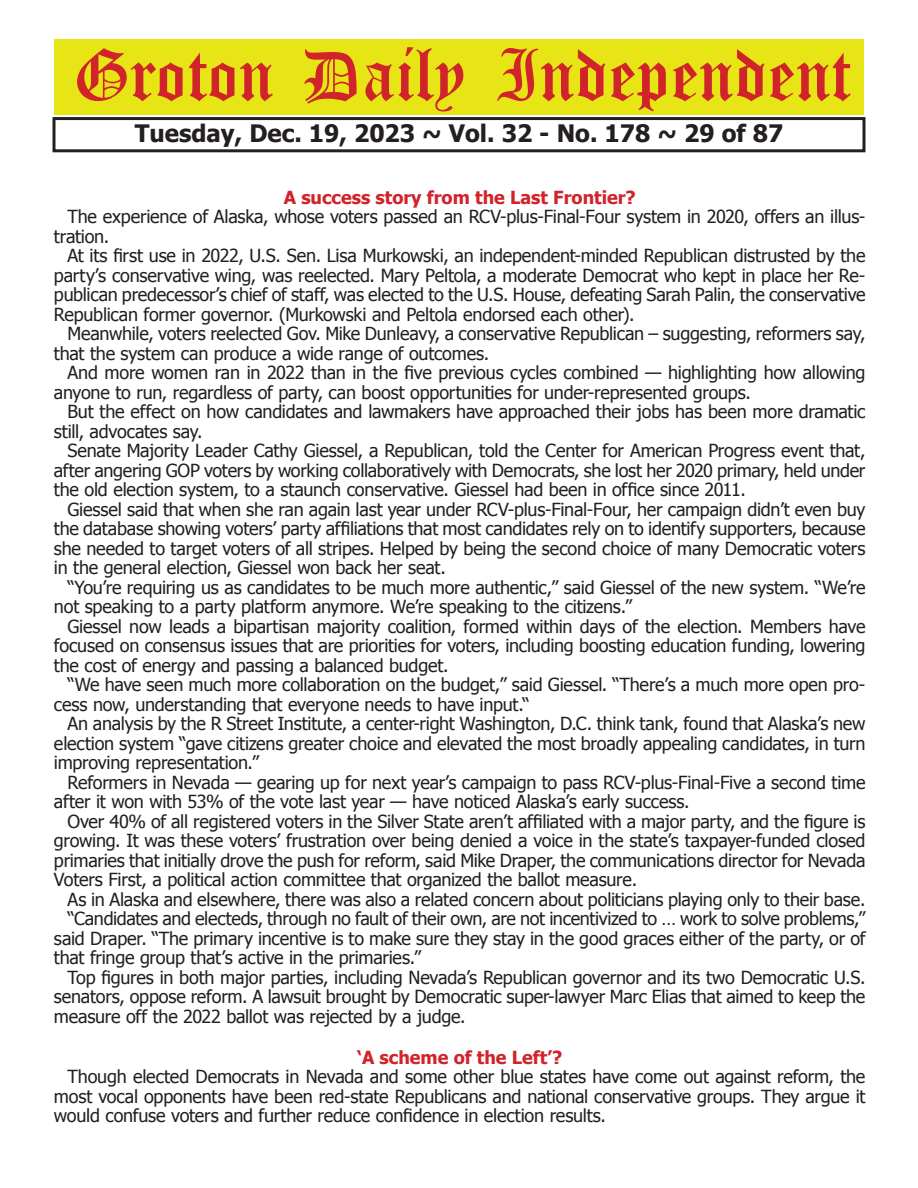
<style>
.page{position:relative;width:918px;height:1188px;background:#fff}
.page>*{position:absolute;margin:0;border:0;box-sizing:border-box;transform-origin:0 0}
.t1{font:54px "Old English Five";color:#d1232a}
.t2{font:700 24px "Tahoma";color:#231f20}
.t3{font:18px/19.5px "Tahoma";letter-spacing:-.01em;color:#231f20}
.t4{font:700 18px "Tahoma";color:#d1232a}
</style>
<div class="page">
<div style="left:52px;top:117px;width:814px;height:35px;border:3px solid #231f20"></div>
<div style="left:54px;top:40px;width:810px;height:75px;background:#e7e515"></div>
<h1 class="t1" style="left:73px;top:50px;width:779px">Groton Daily Independent</h1>
<h2 class="t2" style="left:135px;top:116px;width:650px">Tuesday, Dec. 19, 2023 ~ Vol. 32 - No. 178 ~ 29 of 87</h2>
<p class="t4" style="left:284px;top:185px;width:354px">A success story from the Last Frontier?</p>
<p class="t3" style="left:54px;top:206px;width:813px;text-indent:13px">The experience of Alaska, whose voters passed an RCV-plus-Final-Four system in 2020, offers an illus&shy;tration.</p>
<p class="t3" style="left:54px;top:245px;width:813px;text-align:justify;text-indent:14px">At its first use in 2022, U.S. Sen. Lisa Murkowski, an independent-minded Republican distrusted by the party’s conservative wing, was reelected. Mary Peltola, a moderate Democrat who kept in place her Re&shy;publican predecessor’s chief of staff, was elected to the U.S. House, defeating Sarah Palin, the conservative Republican former governor. (Murkowski and Peltola endorsed each other).</p>
<p class="t3" style="left:54px;top:323px;width:813px;text-indent:14px">Meanwhile, voters reelected Gov. Mike Dunleavy, a conservative Republican – suggesting, reformers say, that the system can produce a wide range of outcomes.</p>
<p class="t3" style="left:54px;top:362px;width:813px;text-indent:14px">And more women ran in 2022 than in the five previous cycles combined — highlighting how allowing anyone to run, regardless of party, can boost opportunities for under-represented groups.</p>
<p class="t3" style="left:54px;top:401px;width:813px;text-indent:14px">But the effect on how candidates and lawmakers have approached their jobs has been more dramatic still, advocates say.</p>
<p class="t3" style="left:54px;top:440px;width:813px;text-align:justify;text-indent:14px">Senate Majority Leader Cathy Giessel, a Republican, told the Center for American Progress event that, after angering GOP voters by working collaboratively with Democrats, she lost her 2020 primary, held under the old election system, to a staunch conservative. Giessel had been in office since 2011.</p>
<p class="t3" style="left:54px;top:499px;width:813px;text-align:justify;text-indent:14px">Giessel said that when she ran again last year under RCV-plus-Final-Four, her campaign didn’t even buy the database showing voters’ party affiliations that most candidates rely on to identify supporters, because she needed to target voters of all stripes. Helped by being the second choice of many Democratic voters in the general election, Giessel won back her seat.</p>
<p class="t3" style="left:54px;top:577px;width:813px;text-indent:14px">“You’re requiring us as candidates to be much more authentic,” said Giessel of the new system. “We’re not speaking to a party platform anymore. We’re speaking to the citizens.”</p>
<p class="t3" style="left:54px;top:616px;width:813px;text-align:justify;text-indent:14px">Giessel now leads a bipartisan majority coalition, formed within days of the election. Members have focused on consensus issues that are priorities for voters, including boosting education funding, lowering the cost of energy and passing a balanced budget.</p>
<p class="t3" style="left:54px;top:674px;width:813px;text-indent:14px">“We have seen much more collaboration on the budget,” said Giessel. “There’s a much more open pro&shy;cess now, understanding that everyone needs to have input.“</p>
<p class="t3" style="left:54px;top:713px;width:813px;text-align:justify;text-indent:14px">An analysis by the R Street Institute, a center-right Washington, D.C. think tank, found that Alaska’s new election system “gave citizens greater choice and elevated the most broadly appealing candidates, in turn improving representation.”</p>
<p class="t3" style="left:54px;top:772px;width:813px;text-indent:14px">Reformers in Nevada — gearing up for next year’s campaign to pass RCV-plus-Final-Five a second time after it won with 53% of the vote last year — have noticed Alaska’s early success.</p>
<p class="t3" style="left:54px;top:811px;width:813px;text-align:justify;text-indent:14px">Over 40% of all registered voters in the Silver State aren’t affiliated with a major party, and the figure is growing. It was these voters’ frustration over being denied a voice in the state’s taxpayer-funded closed primaries that initially drove the push for reform, said Mike Draper, the communications director for Nevada Voters First, a political action committee that organized the ballot measure.</p>
<p class="t3" style="left:67px;top:889px;width:800px">As in Alaska and elsewhere, there was also a related concern about politicians playing only to their base.</p>
<p class="t3" style="left:67px;top:908px;width:800px">“Candidates and electeds, through no fault of their own, are not incentivized to … work to solve problems,”</p>
<p class="t3" style="left:54px;top:928px;width:813px">said Draper. “The primary incentive is to make sure they stay in the good graces either of the party, or of</p>
<p class="t3" style="left:54px;top:947px;width:369px">that fringe group that’s active in the primaries.”</p>
<p class="t3" style="left:67px;top:966px;width:800px">Top figures in both major parties, including Nevada’s Republican governor and its two Democratic U.S.</p>
<p class="t3" style="left:54px;top:986px;width:813px">senators, oppose reform. A lawsuit brought by Democratic super-lawyer Marc Elias that aimed to keep the</p>
<p class="t3" style="left:54px;top:1005px;width:413px">measure off the 2022 ballot was rejected by a judge.</p>
<p class="t4" style="left:357px;top:1045px;width:207px">‘A scheme of the Left’?</p>
<p class="t3" style="left:54px;top:1066px;width:813px;text-align:justify;text-indent:14px">Though elected Democrats in Nevada and some other blue states have come out against reform, the most vocal opponents have been red-state Republicans and national conservative groups. They argue it would confuse voters and further reduce confidence in election results.</p>
</div>
